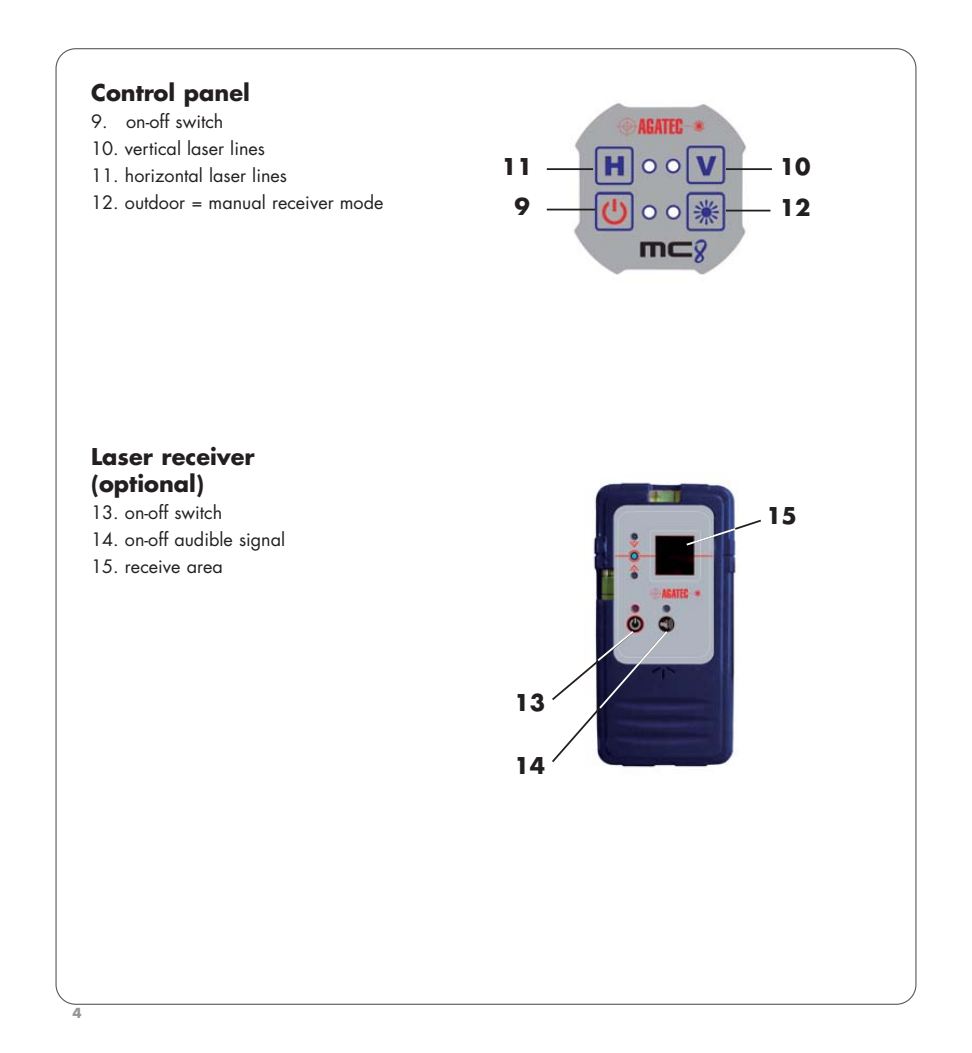
<style>
.page{position:relative;width:972px;height:1053px;background:#fff}
.page>*{position:absolute;margin:0;border:0;box-sizing:border-box;transform-origin:0 0}
.t1{font:700 22.5px/27px "Futura";color:#231f20}
.t2{font:18px "Futura";color:#231f20}
.t3{font:700 13.5px "Futura";color:#939598}
</style>
<div class="page">
<img style="left:570px;top:103px;width:186px;height:172px">
<hr style="left:547px;top:209px;width:48px;height:1px;background:#231f20">
<hr style="left:547px;top:168px;width:46px;height:2px;background:#231f20">
<hr style="left:726px;top:210px;width:44px;height:1px;background:#231f20">
<hr style="left:726px;top:168px;width:46px;height:2px;background:#231f20">
<img style="left:593px;top:481px;width:146px;height:287px">
<svg style="left:685px;top:518px;width:76px;height:29px"></svg>
<svg style="left:552px;top:629px;width:117px;height:135px"></svg>
<p class="t1" style="left:91px;top:81px;width:160px">Control panel</p>
<p class="t2" style="left:91px;top:113px;width:134px">9. on-off switch</p>
<p class="t2" style="left:91px;top:140px;width:175px">10. vertical laser lines</p>
<p class="t2" style="left:91px;top:167px;width:197px">11. horizontal laser lines</p>
<p class="t2" style="left:91px;top:194px;width:294px">12. outdoor = manual receiver mode</p>
<p class="t1" style="left:91px;top:445px;width:165px">Laser receiver (optional)</p>
<p class="t2" style="left:91px;top:504px;width:133px">13. on-off switch</p>
<p class="t2" style="left:91px;top:531px;width:196px">14. on-off audible signal</p>
<p class="t2" style="left:91px;top:558px;width:133px">15. receive area</p>
<p class="t3" style="left:72px;top:1007px;width:11px">4</p>
<p class="t1" style="left:502px;top:155px;width:32px">11</p>
<p class="t1" style="left:515px;top:195px;width:17px">9</p>
<p class="t1" style="left:514px;top:691px;width:32px">13</p>
<p class="t1" style="left:514px;top:754px;width:32px">14</p>
<p class="t1" style="left:780px;top:155px;width:32px">10</p>
<p class="t1" style="left:780px;top:196px;width:32px">12</p>
<p class="t1" style="left:766px;top:504px;width:32px">15</p>
</div>
